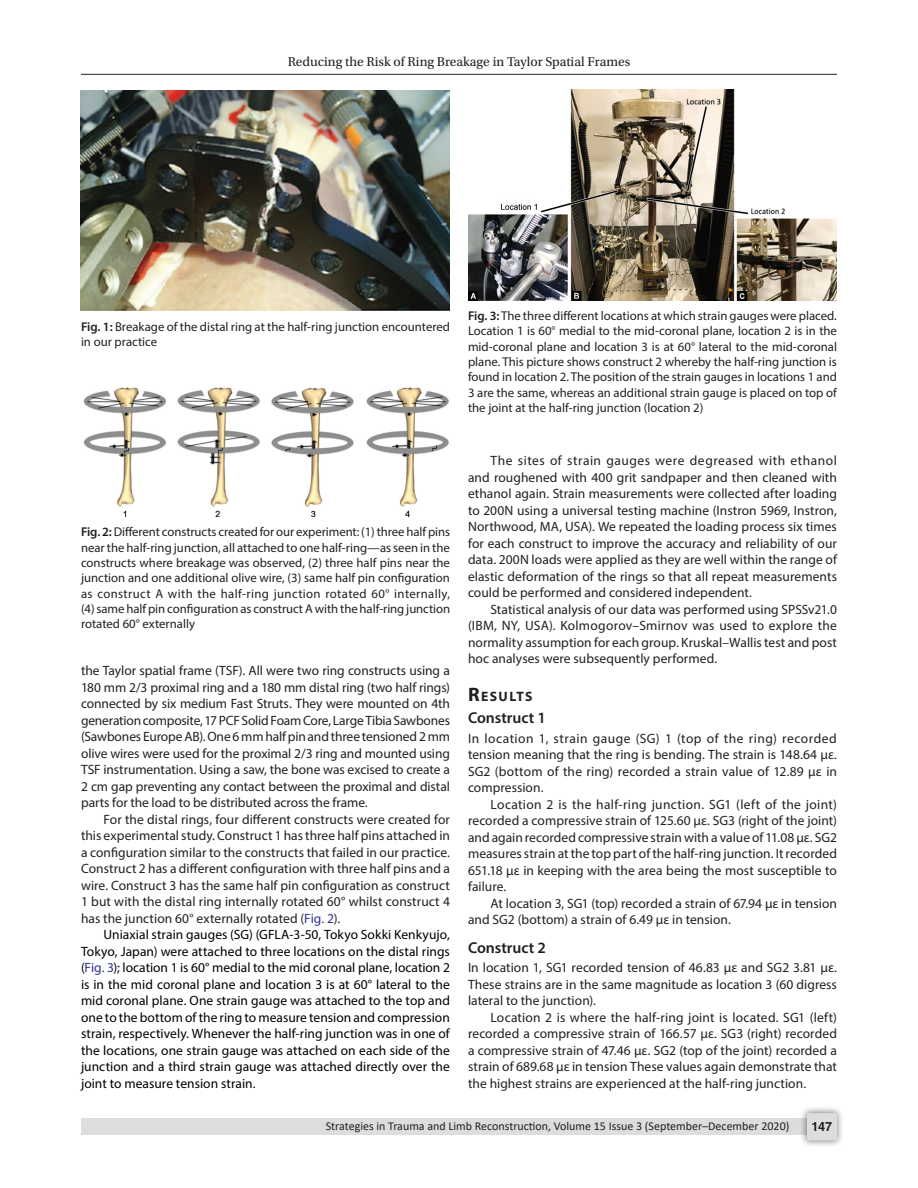
<style>
.page{position:relative;width:918px;height:1188px;background:#fff}
.page>*{position:absolute;margin:0;border:0;box-sizing:border-box;transform-origin:0 0}
.Head-2{font:600 15.75px "Myriad Pro";color:#231f20}
.Head-1{font:700 13.65px "Myriad Pro";letter-spacing:.105em;color:#231f20}
.Para-Indent{font:13.5px/16.5px "Myriad Pro";letter-spacing:.005em;color:#231f20;text-align:justify}
.Para-NoIndent{font:13.5px/16.5px "Myriad Pro";color:#231f20;text-align:justify}
.Para-Indent-2{font:13.5px/16.5px "Myriad Pro";color:#000;text-align:justify}
.t1{font:13.5px "Utopia Std";color:#231f20}
.FigCaption{font:12.75px/15.3px "Myriad Pro";color:#231f20;text-align:justify}
.t2{font:700 12.75px "Helvetica LT Std";color:#231f20}
.t3{font:12px "Calibri";color:#231f20}
.s1{font-weight:600}
.s2{color:#2e3092}
.s3{font-size:19.5px}
</style>
<div class="page">
<hr style="left:81px;top:74px;width:756px;height:1px;background:#231f20">
<div style="left:81px;top:1119px;width:756px;height:16px;background:#dcdddf"></div>
<div style="left:800px;top:1106px;width:44px;height:41px;background:#231f20;opacity:.61"></div>
<div style="left:807px;top:1113px;width:30px;height:27px;background:#dcdddf;border-radius:2px"></div>
<img style="left:81px;top:90px;width:369px;height:221px">
<img style="left:83px;top:387px;width:366px;height:129px">
<img style="left:468px;top:90px;width:369px;height:210px">
<p class="t1" style="left:288px;top:55px;width:344px">Reducing the Risk of Ring Breakage in Taylor Spatial Frames</p>
<p class="FigCaption" style="left:81px;top:319px;width:371px"><span class="s1">Fig. 1:</span> Breakage of the distal ring at the half-ring junction encountered in our practice</p>
<p class="FigCaption" style="left:81px;top:524px;width:371px"><span class="s1">Fig. 2:</span> Different constructs created for our experiment: (1) three half pins near the half-ring junction, all attached to one half-ring—as seen in the constructs where breakage was observed, (2) three half pins near the junction and one additional olive wire, (3) same half pin configuration as construct A with the half-ring junction rotated 60° internally, (4) same half pin configuration as construct A with the half-ring junction rotated 60° externally</p>
<p class="Para-NoIndent" style="left:81px;top:662px;width:371px">the Taylor spatial frame (TSF). All were two ring constructs using a 180 mm 2/3 proximal ring and a 180 mm distal ring (two half rings) connected by six medium Fast Struts. They were mounted on 4th generation composite, 17 PCF Solid Foam Core, Large Tibia Sawbones (Sawbones Europe AB). One 6 mm half pin and three tensioned 2 mm olive wires were used for the proximal 2/3 ring and mounted using TSF instrumentation. Using a saw, the bone was excised to create a 2 cm gap preventing any contact between the proximal and distal parts for the load to be distributed across the frame.</p>
<p class="Para-Indent" style="left:81px;top:811px;width:371px;text-indent:22px">For the distal rings, four different constructs were created for this experimental study. Construct 1 has three half pins attached in a configuration similar to the constructs that failed in our practice.<br>Construct 2 has a different configuration with three half pins and a wire. Construct 3 has the same half pin configuration as construct 1 but with the distal ring internally rotated 60° whilst construct 4 has the junction 60° externally rotated (<span class="s2">Fig. 2</span>).</p>
<p class="Para-Indent-2" style="left:81px;top:926px;width:371px;text-indent:22px">Uniaxial strain gauges (SG) (GFLA-3-50, Tokyo Sokki Kenkyujo, Tokyo, Japan) were attached to three locations on the distal rings (<span class="s2">Fig. 3</span>); location 1 is 60° medial to the mid coronal plane, location 2 is in the mid coronal plane and location 3 is at 60° lateral to the mid coronal plane. One strain gauge was attached to the top and one to the bottom of the ring to measure tension and compression strain, respectively. Whenever the half-ring junction was in one of the locations, one strain gauge was attached on each side of the junction and a third strain gauge was attached directly over the joint to measure tension strain.</p>
<p class="FigCaption" style="left:468px;top:308px;width:371px"><span class="s1">Fig. 3:</span> The three different locations at which strain gauges were placed.<br>Location 1 is 60° medial to the mid-coronal plane, location 2 is in the mid-coronal plane and location 3 is at 60° lateral to the mid-coronal plane. This picture shows construct 2 whereby the half-ring junction is found in location 2. The position of the strain gauges in locations 1 and 3 are the same, whereas an additional strain gauge is placed on top of the joint at the half-ring junction (location 2)</p>
<p class="Para-Indent" style="left:468px;top:452px;width:371px;text-indent:22px">The sites of strain gauges were degreased with ethanol and roughened with 400 grit sandpaper and then cleaned with ethanol again. Strain measurements were collected after loading to 200N using a universal testing machine (Instron 5969, Instron, Northwood, MA, USA). We repeated the loading process six times for each construct to improve the accuracy and reliability of our data. 200N loads were applied as they are well within the range of elastic deformation of the rings so that all repeat measurements could be performed and considered independent.</p>
<p class="Para-Indent" style="left:468px;top:601px;width:371px;text-indent:22px">Statistical analysis of our data was performed using SPSSv21.0 (IBM, NY, USA). Kolmogorov–Smirnov was used to explore the normality assumption for each group. Kruskal–Wallis test and post hoc analyses were subsequently performed.</p>
<p class="Head-1" style="left:468px;top:687px;width:66px"><span class="s3">R</span>ESULTS</p>
<p class="Head-2" style="left:468px;top:708px;width:80px">Construct 1</p>
<p class="Para-NoIndent" style="left:468px;top:730px;width:371px">In location 1, strain gauge (SG) 1 (top of the ring) recorded tension meaning that the ring is bending. The strain is 148.64 με.<br>SG2 (bottom of the ring) recorded a strain value of 12.89 με in compression.</p>
<p class="Para-Indent" style="left:468px;top:796px;width:371px;text-indent:22px">Location 2 is the half-ring junction. SG1 (left of the joint) recorded a compressive strain of 125.60 με. SG3 (right of the joint) and again recorded compressive strain with a value of 11.08 με. SG2 measures strain at the top part of the half-ring junction. It recorded 651.18 με in keeping with the area being the most susceptible to failure.</p>
<p class="Para-Indent" style="left:468px;top:895px;width:370px;text-indent:22px">At location 3, SG1 (top) recorded a strain of 67.94 με in tension and SG2 (bottom) a strain of 6.49 με in tension.</p>
<p class="Head-2" style="left:468px;top:937px;width:80px">Construct 2</p>
<p class="Para-NoIndent" style="left:468px;top:959px;width:371px">In location 1, SG1 recorded tension of 46.83 με and SG2 3.81 με.<br>These strains are in the same magnitude as location 3 (60 digress lateral to the junction).</p>
<p class="Para-Indent" style="left:468px;top:1009px;width:371px;text-indent:22px">Location 2 is where the half-ring joint is located. SG1 (left) recorded a compressive strain of 166.57 με. SG3 (right) recorded a compressive strain of 47.46 με. SG2 (top of the joint) recorded a strain of 689.68 με in tension These values again demonstrate that the highest strains are experienced at the half-ring junction.</p>
<p class="t3" style="left:326px;top:1117px;width:465px">Strategies in Trauma and Limb Reconstruction, Volume 15 Issue 3 (September–December 2020)</p>
<p class="t2" style="left:812px;top:1119px;width:22px">147</p>
</div>
